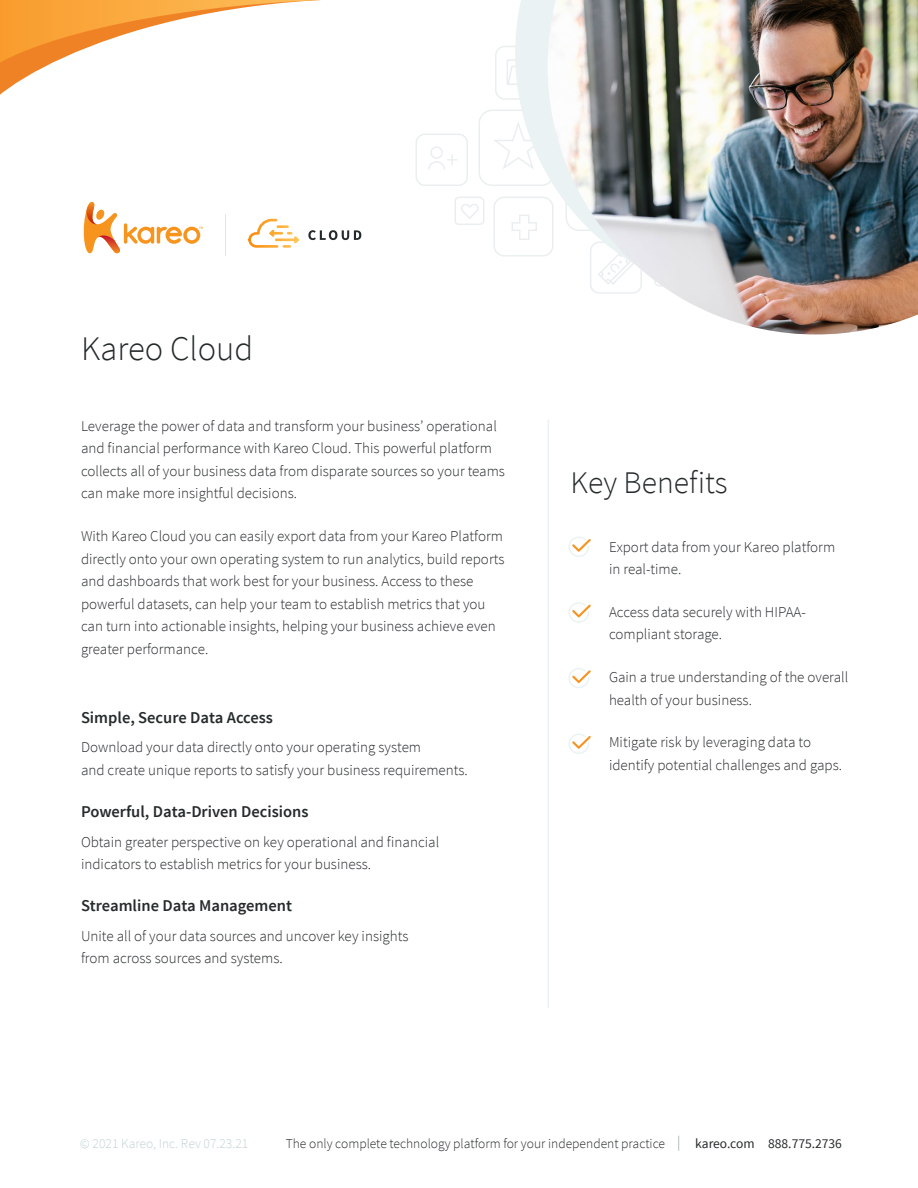
<style>
.page{position:relative;width:918px;height:1188px;background:#fff}
.page>*{position:absolute;margin:0;border:0;box-sizing:border-box;transform-origin:0 0}
.t1{font:300 34.5px "Source Sans Pro";color:#252a2b}
.t2{font:300 31.5px "Source Sans Pro";color:#252a2b}
.t3{font:600 16.5px "Source Sans Pro";color:#252a2b}
.t4{font:300 15px/22.5px "Source Sans Pro";color:#252a2b}
.t5{font:300 13.5px "Source Sans Pro";color:#252a2b}
.t6{font:300 13.5px "Source Sans Pro";color:#c3d1d5}
.s1{font-size:15px;color:#869499}
.s2{font-weight:400}
</style>
<div class="page">
<svg style="left:0;top:0;width:321px;height:95px"></svg>
<div style="left:494px;top:197px;width:60px;height:60px;border:2px solid #c3d1d5;border-radius:10px"></div>
<svg style="left:511px;top:222px;width:4px;height:9px"></svg>
<svg style="left:454px;top:197px;width:31px;height:28px"></svg>
<div style="left:478px;top:110px;width:77px;height:76px;border:2px solid #c3d1d5;border-radius:13px"></div>
<svg style="left:494px;top:133px;width:21px;height:36px"></svg>
<div style="left:416px;top:134px;width:52px;height:52px;border:2px solid #c3d1d5;border-radius:9px"></div>
<div style="left:430px;top:146px;width:13px;height:13px;border:2px solid #c3d1d5;border-radius:50%"></div>
<svg style="left:428px;top:155px;width:29px;height:15px"></svg>
<div style="left:495px;top:46px;width:54px;height:54px;border:2px solid #c3d1d5;border-radius:9px"></div>
<svg style="left:507px;top:59px;width:8px;height:26px"></svg>
<svg style="left:308px;top:230px;width:53px;height:10px"></svg>
<hr style="left:225px;top:214px;width:1px;height:41px;background:#e4e4e4">
<svg style="left:83px;top:202px;width:120px;height:51px"></svg>
<svg style="left:248px;top:218px;width:51px;height:30px"></svg>
<svg style="left:515px;top:0;width:33px;height:257px;fill:#eaf2f4"></svg>
<img style="left:548px;top:0;width:370px;height:334px">
<svg style="left:568px;top:537px;width:23px;height:20px"></svg>
<svg style="left:568px;top:602px;width:23px;height:21px"></svg>
<svg style="left:568px;top:668px;width:23px;height:20px"></svg>
<svg style="left:568px;top:734px;width:23px;height:20px"></svg>
<hr style="left:548px;top:420px;width:1px;height:588px;background:#eaf2f4">
<h1 class="t1" style="left:81px;top:328px;width:174px">Kareo Cloud</h1>
<p class="t4" style="left:81px;top:415px;width:426px">Leverage the power of data and transform your business’ operational and financial performance with Kareo Cloud. This powerful platform collects all of your business data from disparate sources so your teams can make more insightful decisions.</p>
<p class="t4" style="left:81px;top:525px;width:425px">With Kareo Cloud you can easily export data from your Kareo Platform directly onto your own operating system to run analytics, build reports and dashboards that work best for your business. Access to these powerful datasets, can help your team to establish metrics that you can turn into actionable insights, helping your business achieve even greater performance.</p>
<p class="t3" style="left:81px;top:707px;width:194px">Simple, Secure Data Access</p>
<p class="t4" style="left:81px;top:736px;width:388px">Download your data directly onto your operating system<br>and create unique reports to satisfy your business requirements.</p>
<p class="t3" style="left:81px;top:801px;width:229px">Powerful, Data-Driven Decisions</p>
<p class="t4" style="left:81px;top:830px;width:360px">Obtain greater perspective on key operational and financial indicators to establish metrics for your business.</p>
<p class="t3" style="left:81px;top:895px;width:213px">Streamline Data Management</p>
<p class="t4" style="left:81px;top:925px;width:329px">Unite all of your data sources and uncover key insights from across sources and systems.</p>
<h2 class="t2" style="left:570px;top:463px;width:159px">Key Benefits</h2>
<p class="t4" style="left:609px;top:536px;width:228px">Export data from your Kareo platform in real-time.</p>
<p class="t4" style="left:609px;top:601px;width:199px">Access data securely with HIPAA&shy;compliant storage.</p>
<p class="t4" style="left:609px;top:666px;width:241px">Gain a true understanding of the overall health of your business.</p>
<p class="t4" style="left:609px;top:731px;width:235px">Mitigate risk by leveraging data to identify potential challenges and gaps.</p>
<p class="t6" style="left:80px;top:1136px;width:170px">© 2021 Kareo, Inc. Rev 07.23.21</p>
<p class="t5" style="left:286px;top:1136px;width:558px">The only complete technology platform for your independent practice <span class="s1">|</span> <span class="s2">kareo.com 888.775.2736</span></p>
</div>
